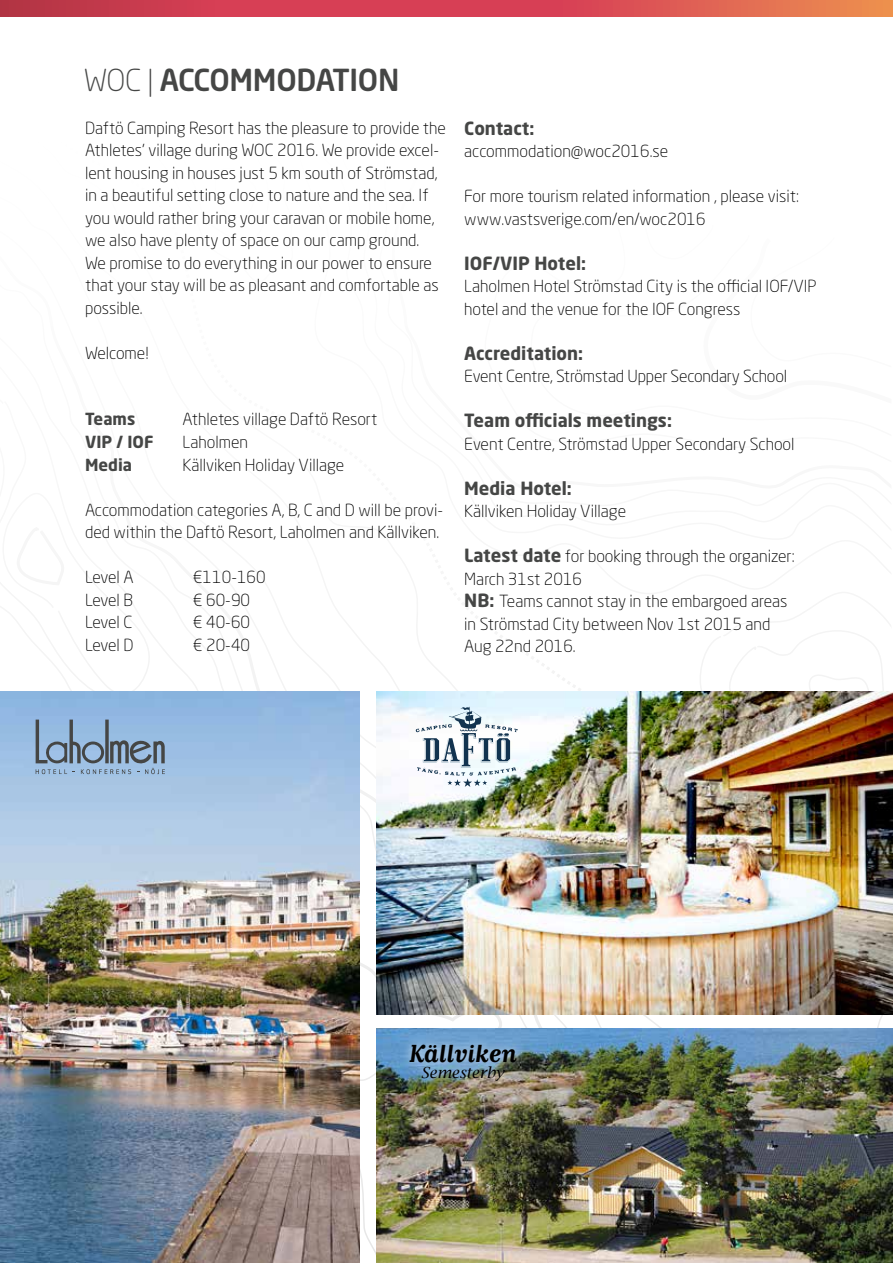
<style>
.page{position:relative;width:893px;height:1263px;background:#fff}
.page>*{position:absolute;margin:0;border:0;box-sizing:border-box;transform-origin:0 0}
.t1{font:500 30px "Neo Sans Std";letter-spacing:-.01em;color:#454645}
.t2{font:700 24.3px "Matrix II Script OT";color:#000}
.t3{font:700 18px "Neo Sans Std";color:#454645}
.t4{font:300 16.5px/22.5px "Neo Sans Std";color:#000}
.t5{font:700 16.5px "Neo Sans Std";color:#454645}
.t6{font:italic 15.3px "Lucida Bright";color:#000}
.s1{font-weight:300}
.s2{font-weight:700;font-size:18px;color:#454645}
</style>
<div class="page">
<svg style="left:359px;top:1146px;width:17px;height:117px"></svg>
<svg style="left:0;top:612px;width:891px;height:411px"></svg>
<svg style="left:0;top:0;width:893px;height:16px;background:#d64d51"></svg>
<img style="left:0;top:692px;width:359px;height:571px">
<img style="left:376px;top:692px;width:517px;height:322px">
<svg style="left:416px;top:707px;width:102px;height:80px"></svg>
<svg style="left:36px;top:719px;width:129px;height:55px;background:#85a1bd"></svg>
<img style="left:376px;top:1028px;width:517px;height:235px">
<div style="left:401px;top:1035px;width:124px;height:54px;background:#fff;opacity:.75"></div>
<h1 class="t1" style="left:84px;top:61px;width:317px"><span class="s1">WOC |</span> ACCOMMODATION</h1>
<p class="t4" style="left:85px;top:116px;width:362px">Daftö Camping Resort has the pleasure to provide the Athletes’ village during WOC 2016. We provide excel&shy;lent housing in houses just 5 km south of Strömstad, in a beautiful setting close to nature and the sea. If you would rather bring your caravan or mobile home, we also have plenty of space on our camp ground.<br>We promise to do everything in our power to ensure that your stay will be as pleasant and comfortable as possible.</p>
<p class="t4" style="left:85px;top:341px;width:65px">Welcome!</p>
<p class="t5" style="left:85px;top:409px;width:52px">Teams</p>
<p class="t4" style="left:183px;top:408px;width:196px">Athletes village Daftö Resort</p>
<p class="t5" style="left:85px;top:431px;width:70px">VIP / IOF</p>
<p class="t4" style="left:183px;top:431px;width:67px">Laholmen</p>
<p class="t5" style="left:85px;top:454px;width:49px">Media</p>
<p class="t4" style="left:183px;top:453px;width:163px">Källviken Holiday Village</p>
<p class="t4" style="left:85px;top:498px;width:360px">Accommodation categories A, B, C and D will be provi&shy;ded within the Daftö Resort, Laholmen and Källviken.</p>
<p class="t4" style="left:85px;top:566px;width:50px">Level A</p>
<p class="t4" style="left:193px;top:566px;width:74px">€110-160</p>
<p class="t4" style="left:85px;top:588px;width:50px">Level B</p>
<p class="t4" style="left:193px;top:588px;width:59px">€ 60-90</p>
<p class="t4" style="left:85px;top:611px;width:49px">Level C</p>
<p class="t4" style="left:193px;top:611px;width:59px">€ 40-60</p>
<p class="t4" style="left:85px;top:633px;width:50px">Level D</p>
<p class="t4" style="left:193px;top:633px;width:59px">€ 20-40</p>
<p class="t3" style="left:464px;top:116px;width:72px">Contact:</p>
<p class="t4" style="left:464px;top:140px;width:205px">accommodation@woc2016.se</p>
<p class="t4" style="left:464px;top:185px;width:336px">For more tourism related information , please visit: www.vastsverige.com/en/woc2016</p>
<p class="t3" style="left:464px;top:251px;width:123px">IOF/VIP Hotel:</p>
<p class="t4" style="left:464px;top:275px;width:354px">Laholmen Hotel Strömstad City is the official IOF/VIP hotel and the venue for the IOF Congress</p>
<p class="t3" style="left:464px;top:341px;width:120px">Accreditation:</p>
<p class="t4" style="left:464px;top:365px;width:324px">Event Centre, Strömstad Upper Secondary School</p>
<p class="t3" style="left:464px;top:409px;width:209px">Team officials meetings:</p>
<p class="t4" style="left:464px;top:432px;width:332px">Event Centre, Strömstad Upper Secondary School</p>
<p class="t3" style="left:464px;top:476px;width:109px">Media Hotel:</p>
<p class="t4" style="left:464px;top:500px;width:163px">Källviken Holiday Village</p>
<p class="t4" style="left:464px;top:545px;width:332px"><span class="s2">Latest date</span> for booking through the organizer:<br>March 31st 2016<br><span class="s2">NB:</span> Teams cannot stay in the embargoed areas in Strömstad City between Nov 1st 2015 and<br>Aug 22nd 2016.</p>
<h2 class="t2" style="left:409px;top:1038px;width:109px">Källviken</h2>
<p class="t6" style="left:421px;top:1063px;width:85px">Semesterby</p>
</div>
